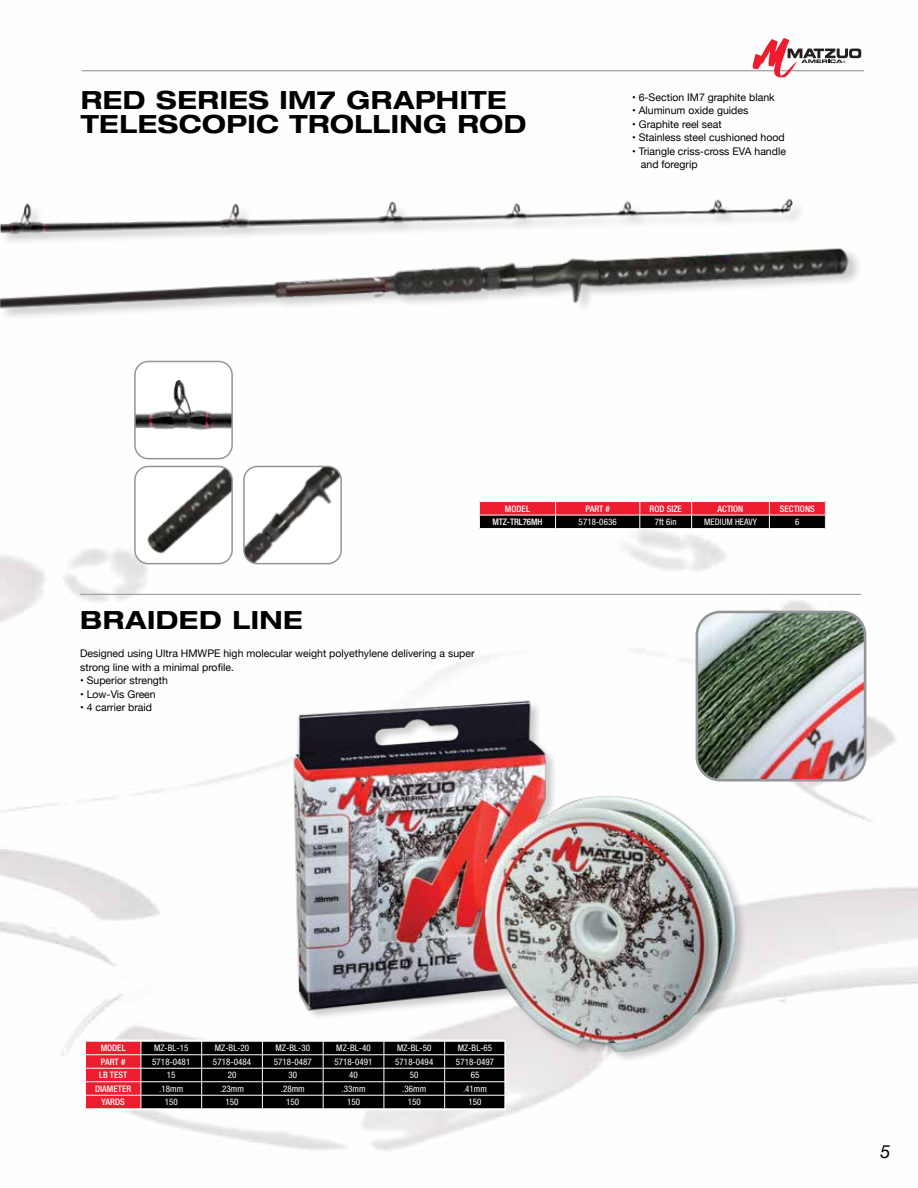
<style>
.page{position:relative;width:918px;height:1188px;background:#fff}
.page>*{position:absolute;margin:0;border:0;box-sizing:border-box;transform-origin:0 0}
.t1{font:700 expanded 25.2px/24px "Helvetica Neue LT Std";letter-spacing:.02em;color:#000}
.t2{font:italic 18px "Helvetica Neue";color:#000}
.t3{font:10.5px/13.5px "Helvetica Neue";color:#000}
.t4{font:condensed 9px "Helvetica Neue LT Std";letter-spacing:.005em;color:#fff}
.t5{font:500 condensed 9px "Helvetica Neue LT Std";letter-spacing:.005em;color:#fff}
</style>
<div class="page">
<img style="left:248px;top:679px;width:526px;height:429px">
<div style="left:84px;top:1040px;width:421px;height:70px;background:#000"></div>
<hr style="left:141px;top:1054px;width:61px;height:1px;background:#fff">
<hr style="left:202px;top:1054px;width:60px;height:1px;background:#fff">
<hr style="left:262px;top:1054px;width:61px;height:1px;background:#fff">
<hr style="left:323px;top:1054px;width:61px;height:1px;background:#fff">
<hr style="left:384px;top:1054px;width:61px;height:1px;background:#fff">
<hr style="left:445px;top:1054px;width:61px;height:1px;background:#fff">
<hr style="left:141px;top:1068px;width:61px;height:1px;background:#fff">
<hr style="left:202px;top:1068px;width:60px;height:1px;background:#fff">
<hr style="left:262px;top:1068px;width:61px;height:1px;background:#fff">
<hr style="left:323px;top:1068px;width:61px;height:1px;background:#fff">
<hr style="left:384px;top:1068px;width:61px;height:1px;background:#fff">
<hr style="left:445px;top:1068px;width:61px;height:1px;background:#fff">
<hr style="left:141px;top:1081px;width:61px;height:1px;background:#fff">
<hr style="left:202px;top:1081px;width:60px;height:1px;background:#fff">
<hr style="left:262px;top:1081px;width:61px;height:1px;background:#fff">
<hr style="left:323px;top:1081px;width:61px;height:1px;background:#fff">
<hr style="left:384px;top:1081px;width:61px;height:1px;background:#fff">
<hr style="left:445px;top:1081px;width:61px;height:1px;background:#fff">
<hr style="left:141px;top:1095px;width:61px;height:1px;background:#fff">
<hr style="left:202px;top:1095px;width:60px;height:1px;background:#fff">
<hr style="left:262px;top:1095px;width:61px;height:1px;background:#fff">
<hr style="left:323px;top:1095px;width:61px;height:1px;background:#fff">
<hr style="left:384px;top:1095px;width:61px;height:1px;background:#fff">
<hr style="left:445px;top:1095px;width:61px;height:1px;background:#fff">
<svg style="left:87px;top:1043px;width:55px;height:64px;background:#eb2d3e"></svg>
<svg style="left:201px;top:1043px;width:1px;height:64px"></svg>
<svg style="left:262px;top:1043px;width:1px;height:64px"></svg>
<svg style="left:323px;top:1043px;width:1px;height:64px"></svg>
<svg style="left:384px;top:1043px;width:1px;height:64px"></svg>
<svg style="left:444px;top:1043px;width:1px;height:64px"></svg>
<div style="left:84px;top:1040px;width:422px;height:70px;border:2px solid #fff"></div>
<img style="left:697px;top:612px;width:168px;height:168px">
<div style="left:696px;top:611px;width:170px;height:171px;border:3px solid #939598;border-radius:23px"></div>
<img style="left:0;top:247px;width:861px;height:73px">
<img style="left:0;top:198px;width:808px;height:50px">
<img style="left:135px;top:466px;width:96px;height:98px">
<div style="left:134px;top:466px;width:99px;height:98px;border:2px solid #939598;border-radius:14px"></div>
<img style="left:136px;top:366px;width:95px;height:90px">
<div style="left:134px;top:361px;width:99px;height:98px;border:2px solid #939598;border-radius:14px"></div>
<img style="left:245px;top:466px;width:95px;height:98px">
<div style="left:243px;top:466px;width:99px;height:98px;border:2px solid #939598;border-radius:14px"></div>
<svg style="left:479px;top:502px;width:347px;height:26px;background:#7e1b24"></svg>
<hr style="left:80px;top:594px;width:781px;height:1px;background:#939598">
<hr style="left:82px;top:70px;width:782px;height:1px;background:#939598">
<svg style="left:753px;top:38px;width:108px;height:39px"></svg>
<h1 class="t1" style="left:81px;top:87px;width:447px">RED SERIES IM7 GRAPHITE<br>TELESCOPIC TROLLING ROD</h1>
<p class="t3" style="left:632px;top:91px;width:144px">• 6-Section IM7 graphite blank</p>
<p class="t3" style="left:632px;top:104px;width:118px">• Aluminum oxide guides</p>
<p class="t3" style="left:632px;top:118px;width:91px">• Graphite reel seat</p>
<p class="t3" style="left:632px;top:131px;width:154px">• Stainless steel cushioned hood</p>
<p class="t3" style="left:641px;top:145px;width:147px;text-indent:-9px">• Triangle criss-cross EVA handle and foregrip</p>
<p class="t5" style="left:505px;top:503px;width:27px">MODEL</p>
<p class="t5" style="left:586px;top:503px;width:26px">PART #</p>
<p class="t5" style="left:649px;top:503px;width:34px">ROD SIZE</p>
<p class="t5" style="left:718px;top:503px;width:27px">ACTION</p>
<p class="t5" style="left:780px;top:503px;width:36px">SECTIONS</p>
<p class="t5" style="left:492px;top:516px;width:52px">MTZ-TRL76MH</p>
<p class="t4" style="left:579px;top:517px;width:40px">5718-0636</p>
<p class="t4" style="left:655px;top:517px;width:23px">7ft 6in</p>
<p class="t4" style="left:704px;top:517px;width:54px">MEDIUM HEAVY</p>
<p class="t4" style="left:795px;top:517px;width:6px">6</p>
<h1 class="t1" style="left:80px;top:607px;width:224px">BRAIDED LINE</h1>
<p class="t3" style="left:80px;top:648px;width:396px">Designed using Ultra HMWPE high molecular weight polyethylene delivering a super strong line with a minimal profile.</p>
<p class="t3" style="left:80px;top:675px;width:89px">• Superior strength</p>
<p class="t3" style="left:80px;top:688px;width:77px">• Low-Vis Green</p>
<p class="t3" style="left:80px;top:702px;width:73px">• 4 carrier braid</p>
<p class="t5" style="left:101px;top:1043px;width:27px">MODEL</p>
<p class="t4" style="left:154px;top:1043px;width:36px">MZ-BL-15</p>
<p class="t4" style="left:215px;top:1043px;width:36px">MZ-BL-20</p>
<p class="t4" style="left:276px;top:1043px;width:36px">MZ-BL-30</p>
<p class="t4" style="left:336px;top:1043px;width:36px">MZ-BL-40</p>
<p class="t4" style="left:397px;top:1043px;width:36px">MZ-BL-50</p>
<p class="t4" style="left:458px;top:1043px;width:36px">MZ-BL-65</p>
<p class="t5" style="left:101px;top:1056px;width:26px">PART #</p>
<p class="t4" style="left:152px;top:1056px;width:40px">5718-0481</p>
<p class="t4" style="left:213px;top:1056px;width:40px">5718-0484</p>
<p class="t4" style="left:274px;top:1056px;width:40px">5718-0487</p>
<p class="t4" style="left:334px;top:1056px;width:40px">5718-0491</p>
<p class="t4" style="left:395px;top:1056px;width:40px">5718-0494</p>
<p class="t4" style="left:456px;top:1056px;width:40px">5718-0497</p>
<p class="t5" style="left:99px;top:1070px;width:30px">LB TEST</p>
<p class="t4" style="left:167px;top:1070px;width:10px">15</p>
<p class="t4" style="left:228px;top:1070px;width:10px">20</p>
<p class="t4" style="left:288px;top:1070px;width:10px">30</p>
<p class="t4" style="left:349px;top:1070px;width:10px">40</p>
<p class="t4" style="left:410px;top:1070px;width:10px">50</p>
<p class="t4" style="left:471px;top:1070px;width:10px">65</p>
<p class="t5" style="left:95px;top:1083px;width:38px">DIAMETER</p>
<p class="t4" style="left:159px;top:1083px;width:25px">.18mm</p>
<p class="t4" style="left:220px;top:1083px;width:25px">.23mm</p>
<p class="t4" style="left:281px;top:1083px;width:25px">.28mm</p>
<p class="t4" style="left:342px;top:1083px;width:25px">.33mm</p>
<p class="t4" style="left:402px;top:1083px;width:25px">.36mm</p>
<p class="t4" style="left:463px;top:1083px;width:25px">.41mm</p>
<p class="t5" style="left:102px;top:1097px;width:25px">YARDS</p>
<p class="t4" style="left:165px;top:1097px;width:15px">150</p>
<p class="t4" style="left:226px;top:1097px;width:15px">150</p>
<p class="t4" style="left:286px;top:1097px;width:15px">150</p>
<p class="t4" style="left:347px;top:1097px;width:15px">150</p>
<p class="t4" style="left:408px;top:1097px;width:15px">150</p>
<p class="t4" style="left:469px;top:1097px;width:15px">150</p>
<h2 class="t2" style="left:881px;top:1141px;width:12px">5</h2>
</div>
